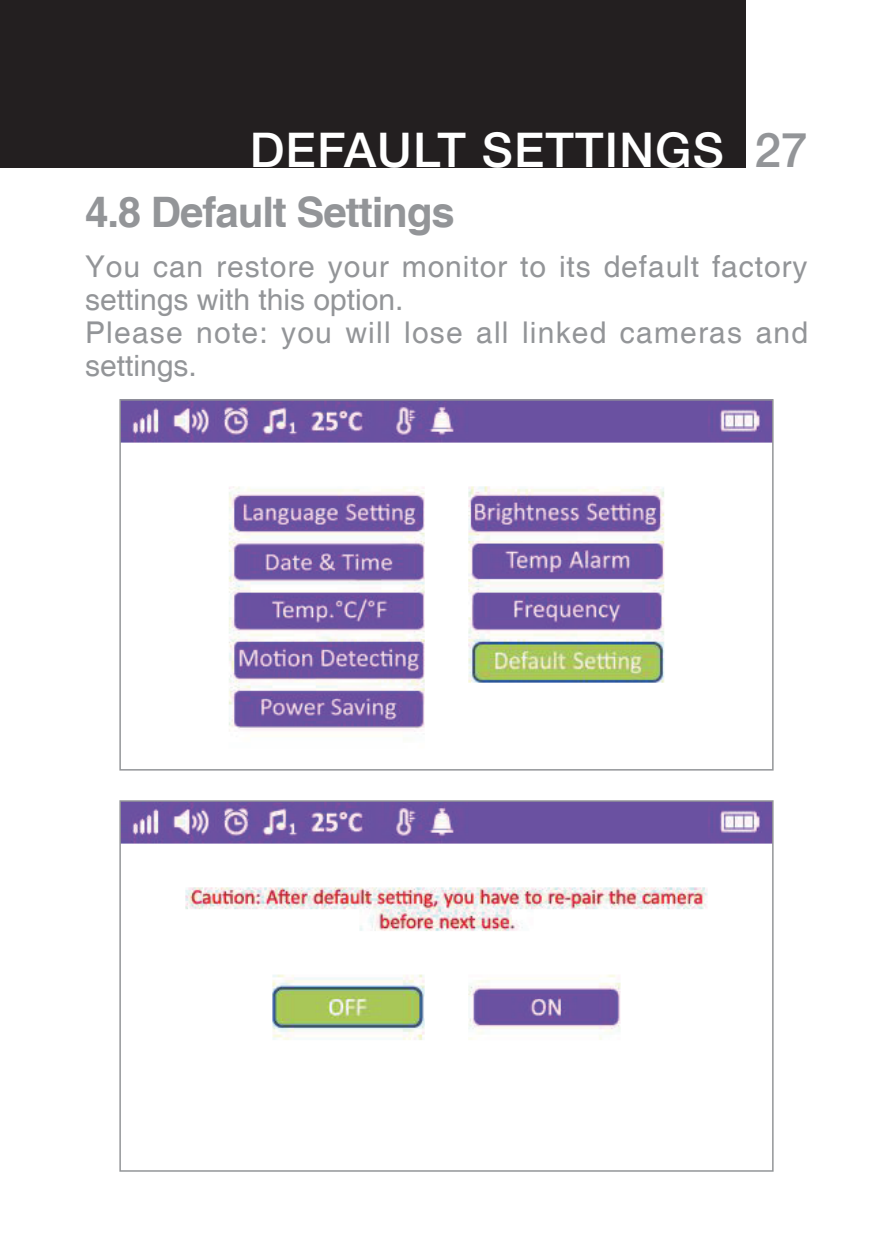
<style>
.page{position:relative;width:893px;height:1259px;background:#fff}
.page>*{position:absolute;margin:0;border:0;box-sizing:border-box;transform-origin:0 0}
.t1{font:500 48px "Helvetica Neue LT Std";letter-spacing:.025em;color:#fff}
.t2{font:700 42px "Helvetica";letter-spacing:-.025em;color:#939598}
.t3{font:30px/33px "Helvetica";letter-spacing:.03em;color:#939598}
.s1{color:#939598}
</style>
<div class="page">
<div style="left:0;top:0;width:745px;height:167px;background:#231f20"></div>
<img style="left:122px;top:402px;width:649px;height:330px">
<div style="left:119px;top:399px;width:655px;height:371px;border:2px solid #939598"></div>
<img style="left:122px;top:803px;width:649px;height:237px">
<div style="left:119px;top:800px;width:655px;height:371px;border:2px solid #939598"></div>
<h1 class="t1" style="left:250px;top:121px;width:560px">DEFAULT SETTINGS <span class="s1">27</span></h1>
<h2 class="t2" style="left:85px;top:187px;width:371px">4.8 Default Settings</h2>
<p class="t3" style="left:85px;top:251px;width:725px">You can restore your monitor to its default factory settings with this option.<br>Please note: you will lose all linked cameras and settings.</p>
</div>
